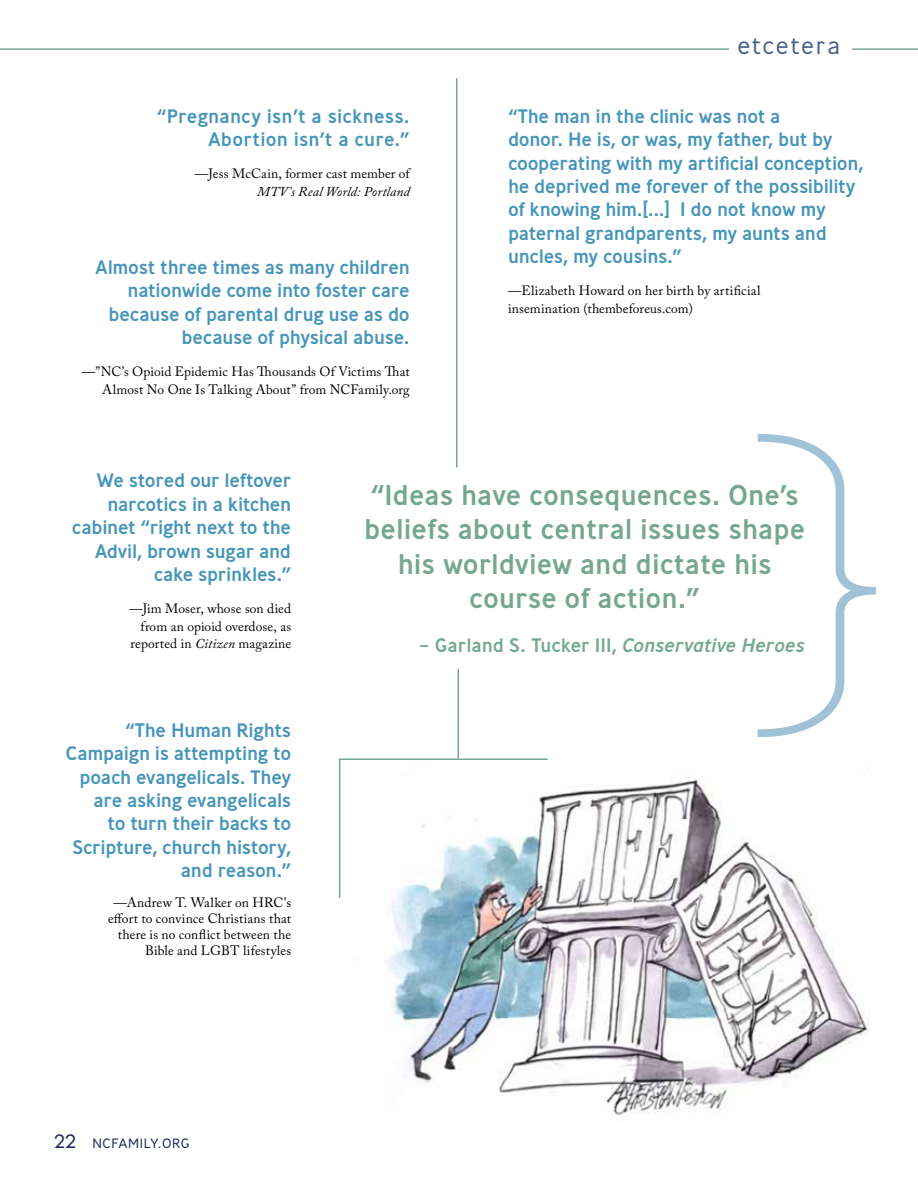
<style>
.page{position:relative;width:918px;height:1188px;background:#fff}
.page>*{position:absolute;margin:0;border:0;box-sizing:border-box;transform-origin:0 0}
.t1{font:500 28.5px/34.5px "Ministry";color:#75a790;text-align:center}
.t2{font:300 24px "Ministry";letter-spacing:.055em;color:#49608a}
.t3{font:500 19.5px/23.4px "Ministry";letter-spacing:-.015em;color:#4695b8;text-align:right}
.t4{font:500 19.5px/23.4px "Ministry";letter-spacing:.005em;color:#4695b8;text-align:right}
.t5{font:500 19.5px "Ministry";letter-spacing:-.005em;color:#75a790}
.t6{font:13.5px/18px "Adobe Caslon Pro";letter-spacing:.01em;color:#000;text-align:right}
.t7{font:italic 13.5px "Adobe Caslon Pro";letter-spacing:.01em;color:#000}
.t8{font:300 13.5px "Ministry";letter-spacing:.05em;color:#1f2957}
.s1{font-style:italic}
.s2{font-size:19.5px}
</style>
<div class="page">
<img style="left:386px;top:715px;width:482px;height:401px">
<hr style="left:0;top:48px;width:729px;height:2px;background:#75a790">
<hr style="left:852px;top:48px;width:66px;height:2px;background:#75a790">
<hr style="left:456px;top:78px;width:2px;height:390px;background:#75a790">
<svg style="left:755px;top:434px;width:121px;height:305px"></svg>
<hr style="left:458px;top:669px;width:1px;height:89px;background:#75a790">
<hr style="left:339px;top:758px;width:209px;height:2px;background:#75a790">
<hr style="left:339px;top:758px;width:1px;height:140px;background:#75a790">
<p class="t4" style="left:157px;top:104px;width:255px">“Pregnancy isn’t a sickness.<br>Abortion isn’t a cure.”</p>
<p class="t6" style="left:195px;top:164px;width:216px">—Jess McCain, former cast member of</p>
<p class="t7" style="left:257px;top:183px;width:154px">MTV’s Real World: Portland</p>
<p class="t3" style="left:95px;top:255px;width:316px">Almost three times as many children nationwide come into foster care because of parental drug use as do because of physical abuse.</p>
<p class="t6" style="left:82px;top:362px;width:330px">—”NC’s Opioid Epidemic Has Thousands Of Victims That<br>Almost No One Is Talking About” from NCFamily.org</p>
<p class="t2" style="left:737px;top:31px;width:104px">etcetera</p>
<p class="t3" style="left:508px;top:104px;width:357px;text-align:left">“The man in the clinic was not a<br>donor. He is, or was, my father, but by cooperating with my artificial conception, he deprived me forever of the possibility of knowing him.[...] I do not know my paternal grandparents, my aunts and uncles, my cousins.”</p>
<p class="t6" style="left:508px;top:281px;width:254px;text-align:left">—Elizabeth Howard on her birth by artificial insemination (thembeforeus.com)</p>
<p class="t3" style="left:72px;top:469px;width:221px">We stored our leftover narcotics in a kitchen cabinet “right next to the<br>Advil, brown sugar and cake sprinkles.”</p>
<p class="t6" style="left:129px;top:599px;width:164px">—Jim Moser, whose son died from an opioid overdose, as reported in <span class="s1">Citizen</span> magazine</p>
<p class="t3" style="left:65px;top:718px;width:227px">“The Human Rights<br>Campaign is attempting to poach evangelicals. They are asking evangelicals<br>to turn their backs to<br>Scripture, church history, and reason.”</p>
<p class="t6" style="left:108px;top:894px;width:185px;line-height:16.2px">—Andrew T. Walker on HRC's effort to convince Christians that there is no conflict between the<br>Bible and LGBT lifestyles</p>
<p class="t8" style="left:54px;top:1134px;width:137px"><span class="s2">22</span> NCFAMILY.ORG</p>
<h1 class="t1" style="left:364px;top:477px;width:443px">“Ideas have consequences. One’s beliefs about central issues shape his worldview and dictate his course of action.”</h1>
<p class="t5" style="left:419px;top:632px;width:388px">– Garland S. Tucker III, <span class="s1">Conservative Heroes</span></p>
</div>
